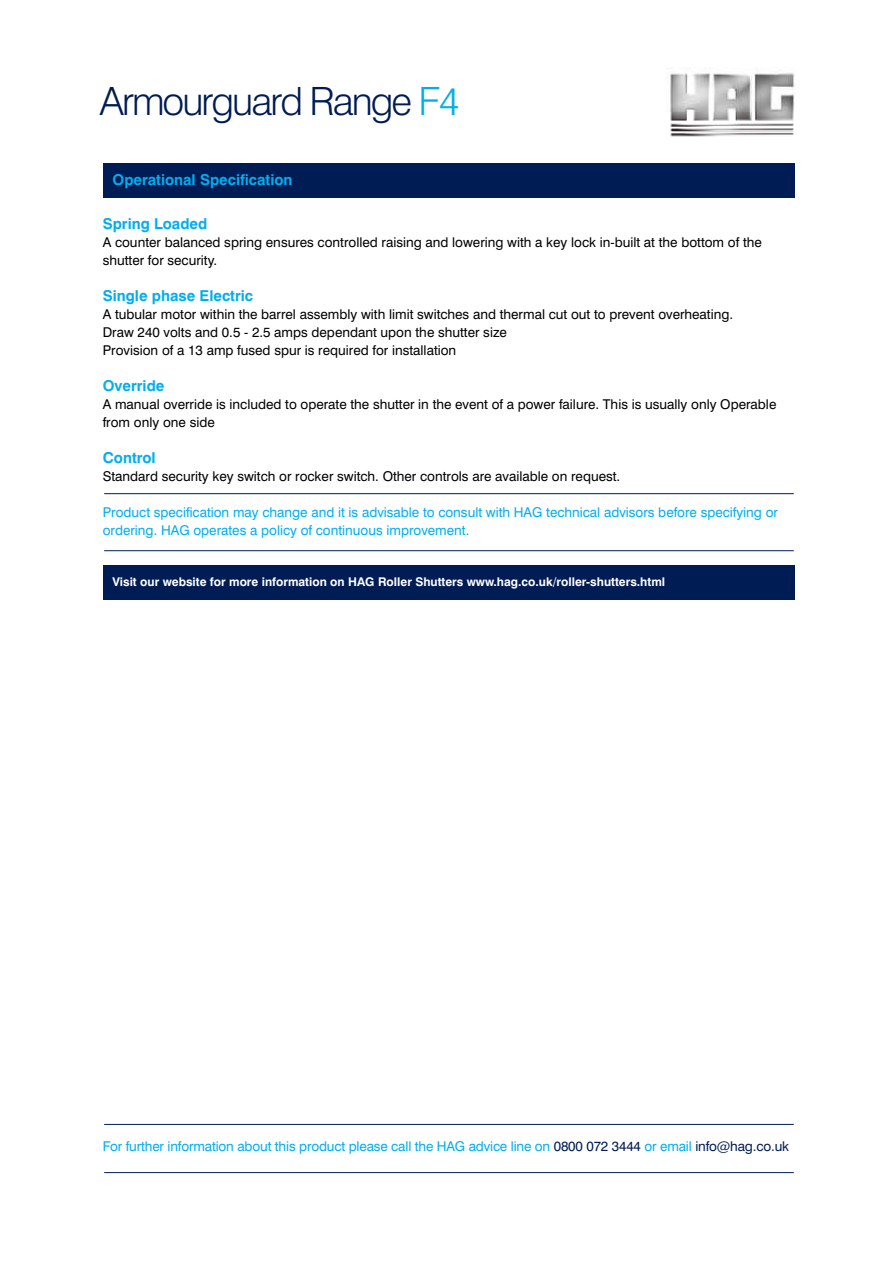
<style>
.page{position:relative;width:893px;height:1263px;background:#fff}
.page>*{position:absolute;margin:0;border:0;box-sizing:border-box;transform-origin:0 0}
.t1{font:300 39px "Swiss 721 BT";letter-spacing:-.05em;color:#001c54}
.t2{font:700 15px "Swiss 721 BT";color:#00aeef}
.t3{font:13.5px/18px "Swiss 721 BT";color:#000}
.t4{font:13.5px/18px "Swiss 721 BT";color:#00aeef}
.t5{font:700 12px "Swiss 721 BT";color:#fff}
.s1{color:#00aeef}
.s2{color:#001c54}
</style>
<div class="page">
<div style="left:104px;top:163px;width:691px;height:34px;background:#001c54"></div>
<hr style="left:104px;top:550px;width:690px;height:1px;background:#001c54">
<hr style="left:104px;top:493px;width:690px;height:1px;background:#001c54">
<hr style="left:104px;top:1124px;width:690px;height:1px;background:#001c54">
<hr style="left:104px;top:1172px;width:690px;height:1px;background:#001c54">
<img style="left:670px;top:68px;width:125px;height:69px">
<div style="left:104px;top:566px;width:691px;height:34px;background:#001c54"></div>
<h1 class="t1" style="left:100px;top:78px;width:361px">Armourguard Range <span class="s1">F4</span></h1>
<p class="t2" style="left:113px;top:171px;width:181px">Operational Specification</p>
<p class="t2" style="left:103px;top:214px;width:106px">Spring Loaded</p>
<p class="t3" style="left:103px;top:233px;width:661px">A counter balanced spring ensures controlled raising and lowering with a key lock in-built at the bottom of the shutter for security.</p>
<p class="t2" style="left:103px;top:286px;width:152px">Single phase Electric</p>
<p class="t3" style="left:103px;top:305px;width:632px">A tubular motor within the barrel assembly with limit switches and thermal cut out to prevent overheating.<br>Draw 240 volts and 0.5 - 2.5 amps dependant upon the shutter size<br>Provision of a 13 amp fused spur is required for installation</p>
<p class="t2" style="left:103px;top:376px;width:63px">Override</p>
<p class="t3" style="left:103px;top:395px;width:675px">A manual override is included to operate the shutter in the event of a power failure. This is usually only Operable from only one side</p>
<p class="t2" style="left:103px;top:448px;width:55px">Control</p>
<p class="t3" style="left:103px;top:467px;width:519px">Standard security key switch or rocker switch. Other controls are available on request.</p>
<p class="t4" style="left:103px;top:503px;width:677px">Product specification may change and it is advisable to consult with HAG technical advisors before specifying or ordering. HAG operates a policy of continuous improvement.</p>
<p class="t5" style="left:113px;top:574px;width:554px">Visit our website for more information on HAG Roller Shutters www.hag.co.uk/roller-shutters.html</p>
<p class="t4" style="left:103px;top:1137px;width:688px">For further information about this product please call the HAG advice line on <span class="s2">0800 072 3444</span> or email <span class="s2">info@hag.co.uk</span></p>
</div>
